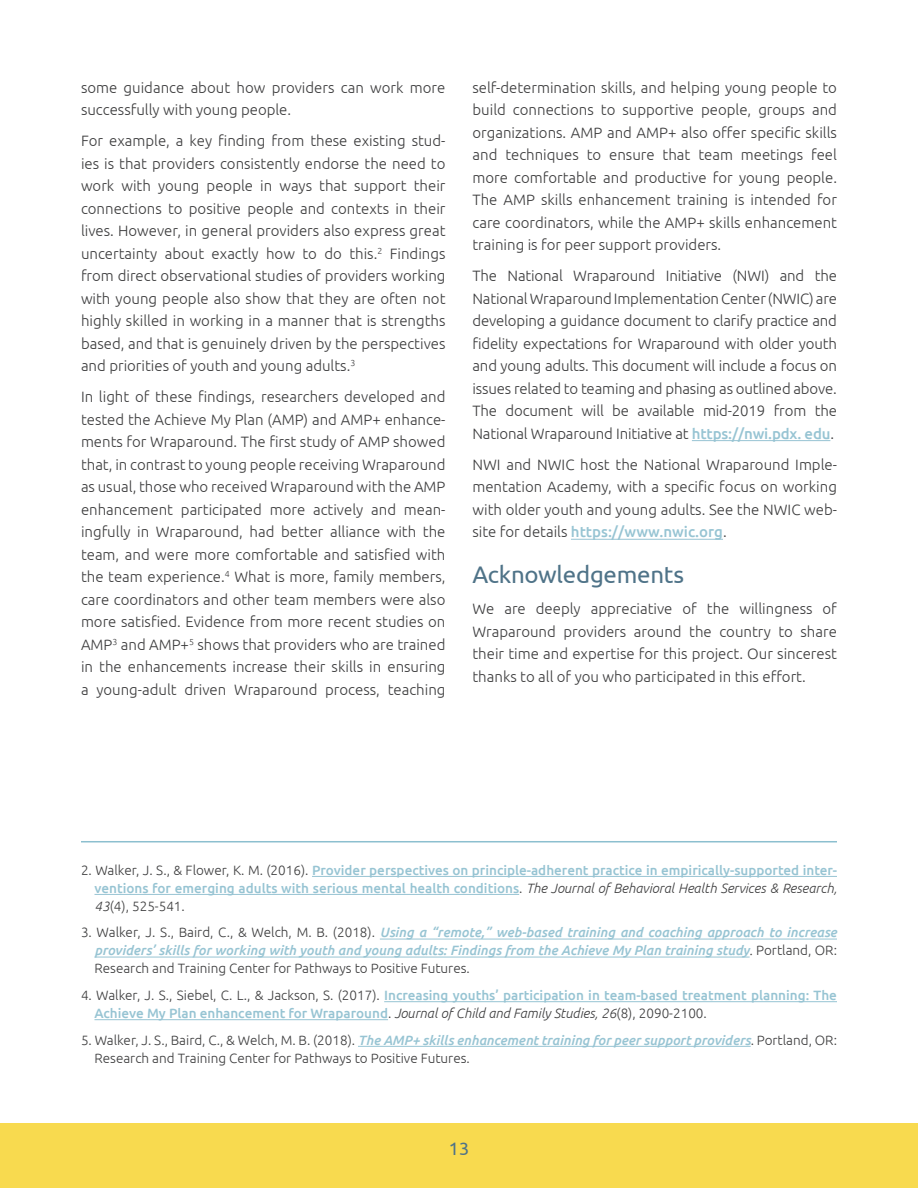
<style>
.page{position:relative;width:918px;height:1188px;background:#fff}
.page>*{position:absolute;margin:0;border:0;box-sizing:border-box;transform-origin:0 0}
.subheading{font:24px "Ubuntu";letter-spacing:-.01em;color:#4f7388}
.t1{font:18px "Ubuntu";color:#4f7388}
.main_body{font:300 15px/22.5px "Ubuntu";color:#3e3e3f;text-align:justify}
.main_body-2{font:500 13.5px/18px "Ubuntu";color:#97c4d3;text-align:justify}
.main_body-3{font:italic 500 13.5px/18px "Ubuntu";color:#97c4d3;text-align:justify}
.main_body-4{font:300 13.5px/18px "Ubuntu";color:#3e3e3f}
.s1{font-weight:500;color:#97c4d3}
.s2{font-weight:300;color:#3e3e3f}
.s3{font-weight:300;font-style:italic;color:#3e3e3f}
.s4{font-weight:300;font-style:normal;color:#3e3e3f}
.s5{font-weight:500;font-style:italic;color:#97c4d3}
</style>
<div class="page">
<div style="left:0;top:1124px;width:918px;height:64px;background:#f8da4f"></div>
<hr style="left:312px;top:876px;width:525px;height:1px;background:#97c4d3">
<hr style="left:94px;top:894px;width:425px;height:1px;background:#97c4d3">
<hr style="left:380px;top:939px;width:457px;height:1px;background:#97c4d3">
<hr style="left:94px;top:957px;width:656px;height:1px;background:#97c4d3">
<hr style="left:384px;top:1001px;width:453px;height:1px;background:#97c4d3">
<hr style="left:94px;top:1019px;width:294px;height:1px;background:#97c4d3">
<hr style="left:358px;top:1046px;width:393px;height:1px;background:#97c4d3">
<hr style="left:81px;top:841px;width:756px;height:1px;background:#8cbfcf">
<hr style="left:692px;top:440px;width:138px;height:1px;background:#97c4d3">
<hr style="left:571px;top:539px;width:152px;height:1px;background:#97c4d3">
<p class="main_body" style="left:81px;top:76px;width:366px">some guidance about how providers can work more successfully with young people.</p>
<p class="main_body" style="left:81px;top:129px;width:366px">For example, a key finding from these existing stud&shy;ies is that providers consistently endorse the need to work with young people in ways that support their connections to positive people and contexts in their lives. However, in general providers also express great uncertainty about exactly how to do this.<sup>2</sup> Findings from direct observational studies of providers working with young people also show that they are often not highly skilled in working in a manner that is strengths based, and that is genuinely driven by the perspectives and priorities of youth and young adults.<sup>3</sup></p>
<p class="main_body" style="left:81px;top:385px;width:366px">In light of these findings, researchers developed and tested the Achieve My Plan (AMP) and AMP+ enhance&shy;ments for Wraparound. The first study of AMP showed that, in contrast to young people receiving Wraparound as usual, those who received Wraparound with the AMP enhancement participated more actively and mean&shy;ingfully in Wraparound, had better alliance with the team, and were more comfortable and satisfied with the team experience.<sup>4</sup> What is more, family members, care coordinators and other team members were also more satisfied. Evidence from more recent studies on AMP<sup>3</sup> and AMP+<sup>5</sup> shows that providers who are trained in the enhancements increase their skills in ensuring a young-adult driven Wraparound process, teaching</p>
<p class="main_body" style="left:472px;top:76px;width:366px">self-determination skills, and helping young people to build connections to supportive people, groups and organizations. AMP and AMP+ also offer specific skills and techniques to ensure that team meetings feel more comfortable and productive for young people.<br>The AMP skills enhancement training is intended for care coordinators, while the AMP+ skills enhancement training is for peer support providers.</p>
<p class="main_body" style="left:472px;top:264px;width:366px">The National Wraparound Initiative (NWI) and the National Wraparound Implementation Center (NWIC) are developing a guidance document to clarify practice and fidelity expectations for Wraparound with older youth and young adults. This document will include a focus on issues related to teaming and phasing as outlined above.<br>The document will be available mid-2019 from the National Wraparound Initiative at <span class="s1">https://nwi.pdx. edu</span>.</p>
<p class="main_body" style="left:472px;top:453px;width:366px">NWI and NWIC host the National Wraparound Imple&shy;mentation Academy, with a specific focus on working with older youth and young adults. See the NWIC web&shy;site for details <span class="s1">https://www.nwic.org</span>.</p>
<p class="subheading" style="left:472px;top:560px;width:213px">Acknowledgements</p>
<p class="main_body" style="left:472px;top:597px;width:366px">We are deeply appreciative of the willingness of Wraparound providers around the country to share their time and expertise for this project. Our sincerest thanks to all of you who participated in this effort.</p>
<p class="main_body-2" style="left:94px;top:860px;width:744px;text-indent:-14px"><span class="s2">2. Walker, J. S., &amp; Flower, K. M. (2016).</span> Provider perspectives on principle-adherent practice in empirically-supported inter&shy;ventions for emerging adults with serious mental health conditions<span class="s2">.</span> <span class="s3">The Journal of Behavioral Health Services &amp; Research, 43</span><span class="s2">(4), 525-541.</span></p>
<p class="main_body-3" style="left:94px;top:923px;width:744px;text-indent:-14px"><span class="s4">3. Walker, J. S., Baird, C., &amp; Welch, M. B. (2018).</span> Using a “remote,” web-based training and coaching approach to increase providers’ skills for working with youth and young adults: Findings from the Achieve My Plan training study<span class="s2">.</span> <span class="s4">Portland, OR:<br>Research and Training Center for Pathways to Positive Futures.</span></p>
<p class="main_body-2" style="left:94px;top:986px;width:744px;text-indent:-14px"><span class="s2">4. Walker, J. S., Siebel, C. L., &amp; Jackson, S. (2017).</span> Increasing youths’ participation in team-based treatment planning: The<br>Achieve My Plan enhancement for Wraparound<span class="s2">.</span> <span class="s3">Journal of Child and Family Studies, 26</span><span class="s2">(8), 2090-2100.</span></p>
<p class="main_body-4" style="left:94px;top:1031px;width:744px;text-indent:-14px">5. Walker, J. S., Baird, C., &amp; Welch, M. B. (2018). <span class="s5">The AMP+ skills enhancement training for peer support providers</span>. Portland, OR:<br>Research and Training Center for Pathways to Positive Futures.</p>
<p class="t1" style="left:449px;top:1137px;width:22px">13</p>
</div>
